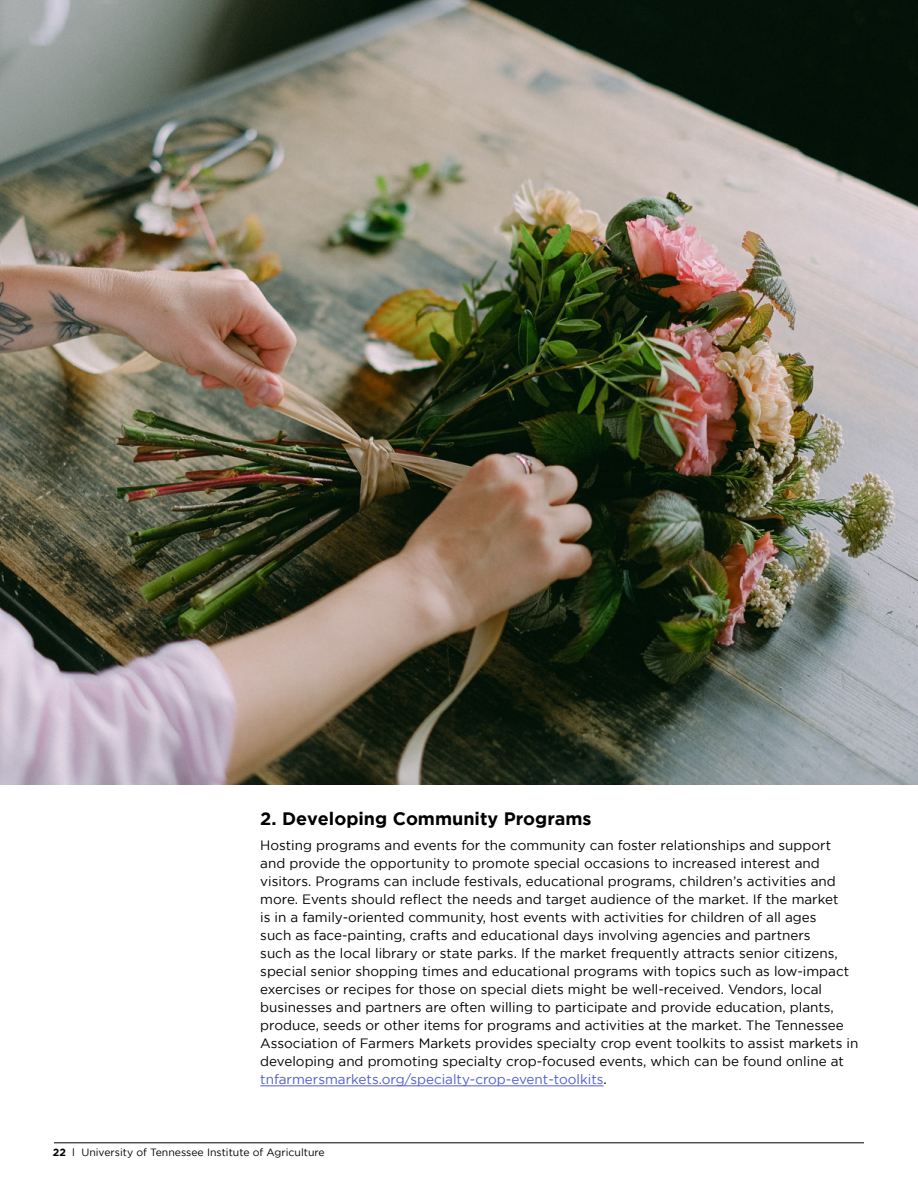
<style>
.page{position:relative;width:918px;height:1188px;background:#fff}
.page>*{position:absolute;margin:0;border:0;box-sizing:border-box;transform-origin:0 0}
.t1{font:700 18px "Gotham";color:#000}
.t2{font:13.5px/18px "Gotham";color:#000}
.t3{font:10.5px "Gotham";color:#000}
.s1{color:#4f5cd6}
.s2{font-weight:700}
</style>
<div class="page">
<hr style="left:54px;top:1143px;width:810px;height:1px;background:#000">
<hr style="left:260px;top:1086px;width:344px;height:1px;background:#4f5cd6">
<img style="left:0;top:0;width:918px;height:784px">
<h1 class="t1" style="left:260px;top:809px;width:333px">2. Developing Community Programs</h1>
<p class="t2" style="left:260px;top:836px;width:600px">Hosting programs and events for the community can foster relationships and support and provide the opportunity to promote special occasions to increased interest and visitors. Programs can include festivals, educational programs, children’s activities and more. Events should reflect the needs and target audience of the market. If the market<br>is in a family-oriented community, host events with activities for children of all ages<br>such as face-painting, crafts and educational days involving agencies and partners<br>such as the local library or state parks. If the market frequently attracts senior citizens, special senior shopping times and educational programs with topics such as low-impact exercises or recipes for those on special diets might be well-received. Vendors, local businesses and partners are often willing to participate and provide education, plants, produce, seeds or other items for programs and activities at the market. The Tennessee Association of Farmers Markets provides specialty crop event toolkits to assist markets in developing and promoting specialty crop-focused events, which can be found online at <span class="s1">tnfarmersmarkets.org/specialty-crop-event-toolkits</span>.</p>
<p class="t3" style="left:53px;top:1147px;width:273px"><span class="s2">22</span> l University of Tennessee Institute of Agriculture</p>
</div>
